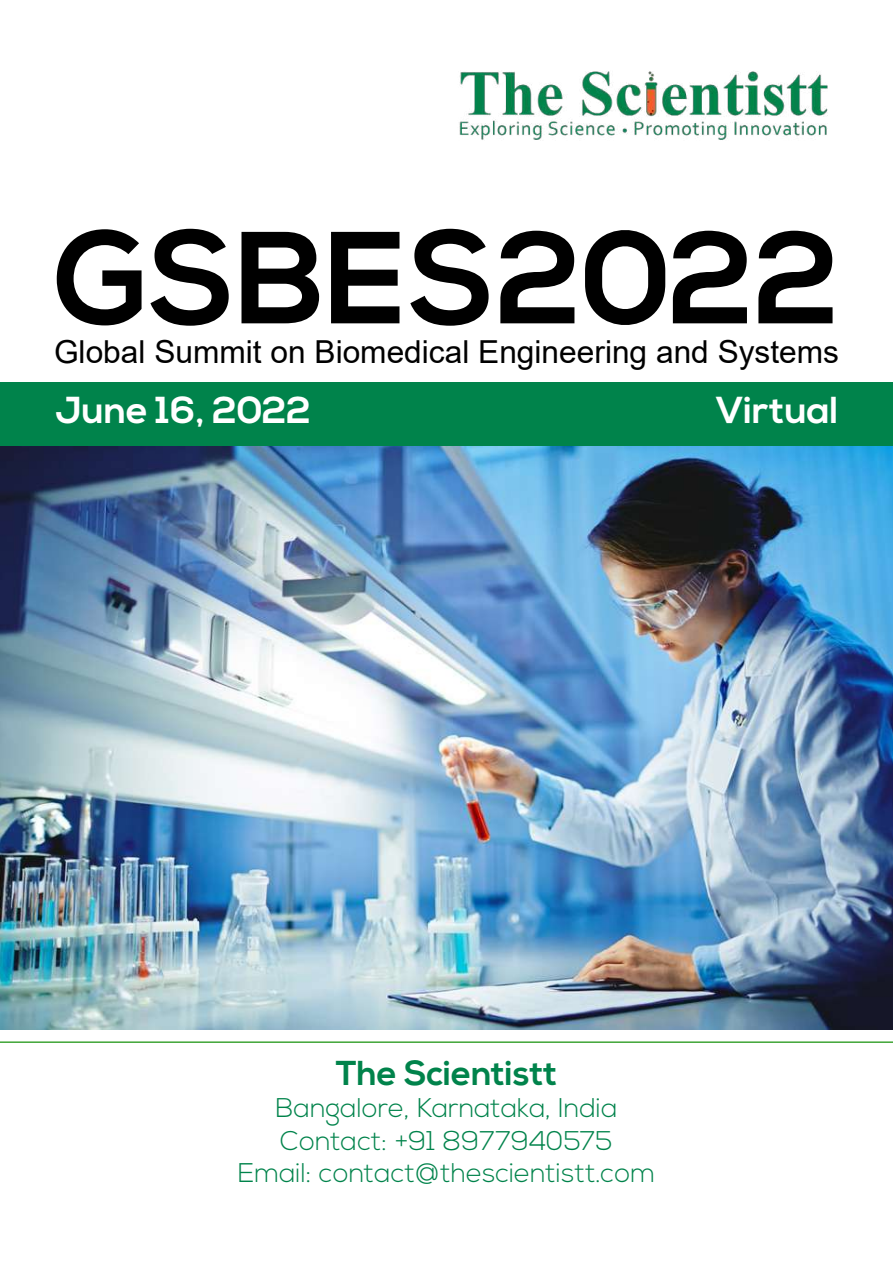
<style>
.page{position:relative;width:893px;height:1263px;background:#fff}
.page>*{position:absolute;margin:0;border:0;box-sizing:border-box;transform-origin:0 0}
.t1{font:700 130.65px "Nexa";color:#000}
.t2{font:700 37.5px "Nexa";color:#fff}
.t3{font:700 34.5px "Nexa";color:#00834b}
.t4{font:31.65px "Arial";color:#000}
.t5{font:300 27px/32.4px "Nexa";color:#00834b;text-align:center}
</style>
<div class="page">
<img style="left:0;top:445px;width:893px;height:584px">
<div style="left:0;top:382px;width:893px;height:63px;background:#00834b"></div>
<img style="left:459px;top:71px;width:369px;height:69px">
<hr style="left:0;top:1041px;width:893px;height:2px;background:#3fa535">
<h1 class="t1" style="left:54px;top:203px;width:787px">GSBES2022</h1>
<p class="t4" style="left:54px;top:330px;width:787px">Global Summit on Biomedical Engineering and Systems</p>
<h2 class="t2" style="left:55px;top:389px;width:257px">June 16, 2022</h2>
<h2 class="t2" style="left:716px;top:389px;width:124px">Virtual</h2>
<p class="t3" style="left:336px;top:1053px;width:223px">The Scientistt</p>
<p class="t5" style="left:238px;top:1093px;width:419px">Bangalore, Karnataka, India<br>Contact: +91 8977940575<br>Email: contact@thescientistt.com</p>
</div>
